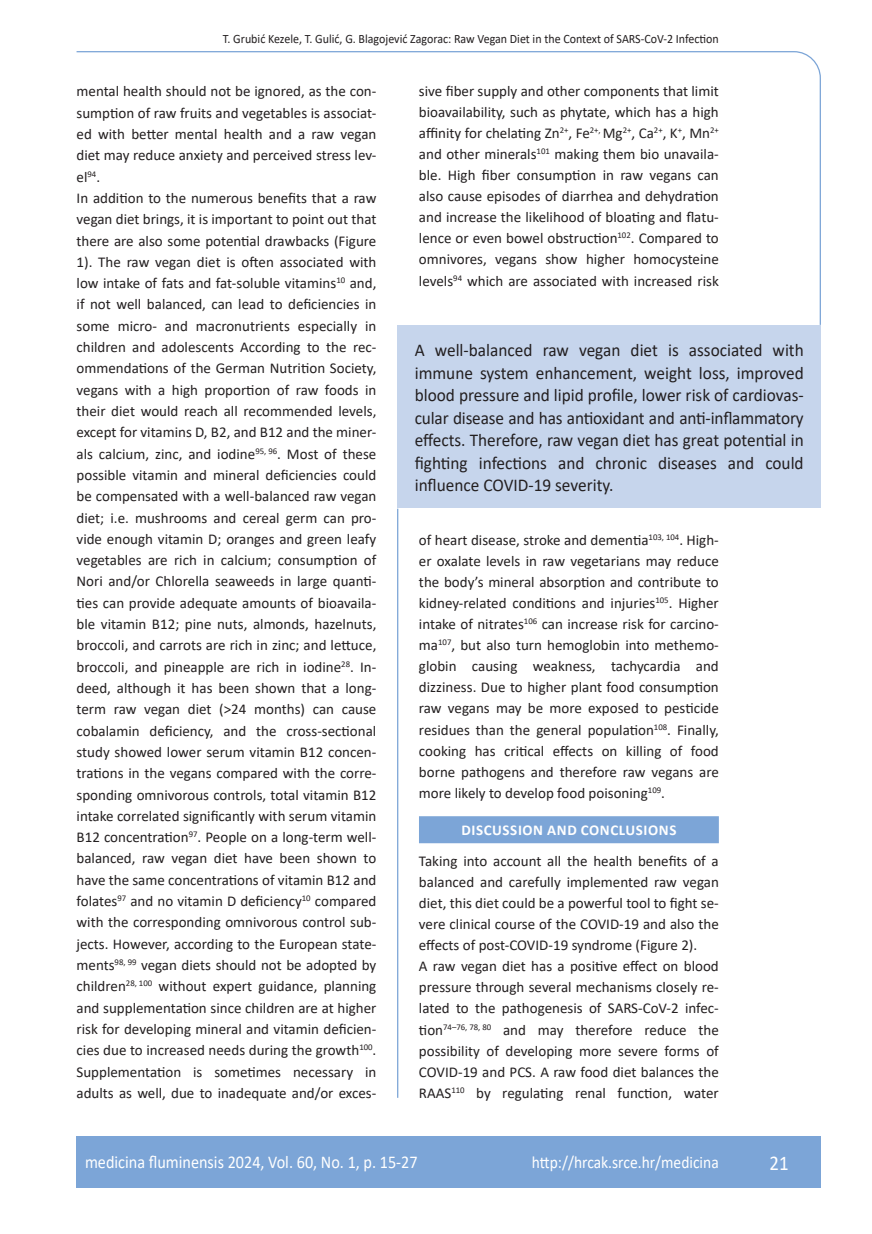
<style>
.page{position:relative;width:872px;height:1234px;background:#fff}
.page>*{position:absolute;margin:0;border:0;box-sizing:border-box;transform-origin:0 0}
.t1{font:21px "Calibri";color:#fff;scale:.9 1}
.anterfile{font:18px/22.5px "Calibri";color:#231f20;text-align:justify;scale:.96 1}
.t2{font:18px "Calibri";color:#fff;scale:.9 1}
.t3{font:17.25px "Calibri";color:#fff;scale:.9 1}
.osnovni_tekst{font:15px/21.3px "Calibri";color:#231f20;text-align:justify}
.naslov_ruler{font:700 15px "Calibri";letter-spacing:.04em;color:#fff}
.glava{font:12.75px "Calibri";color:#231f20;scale:.94 1}
</style>
<div class="page">
<svg style="left:76px;top:51px;width:745px;height:275px"></svg>
<hr style="left:397px;top:508px;width:1px;height:589px;background:#7ca5d7">
<div style="left:77px;top:1135px;width:744px;height:51px;background:#7ca5d7"></div>
<div style="left:398px;top:325px;width:423px;height:183px;background:#c6d5ec"></div>
<div style="left:419px;top:816px;width:300px;height:27px;background:#7ca5d7"></div>
<p class="glava" style="left:223px;top:29px;width:529px">T. Grubić Kezele, T. Gulić, G. Blagojević Zagorac: Raw Vegan Diet in the Context of SARS-CoV-2 Infection</p>
<p class="osnovni_tekst" style="left:77px;top:80px;width:301px">mental health should not be ignored, as the con&shy;sumption of raw fruits and vegetables is associat&shy;ed with better mental health and a raw vegan diet may reduce anxiety and perceived stress lev&shy;el<sup>94</sup>.</p>
<p class="osnovni_tekst" style="left:77px;top:187px;width:301px">In addition to the numerous benefits that a raw vegan diet brings, it is important to point out that there are also some potential drawbacks (Figure 1). The raw vegan diet is often associated with low intake of fats and fat-soluble vitamins<sup>10</sup> and, if not well balanced, can lead to deficiencies in some micro- and macronutrients especially in children and adolescents According to the rec&shy;ommendations of the German Nutrition Society, vegans with a high proportion of raw foods in their diet would reach all recommended levels, except for vitamins D, B2, and B12 and the miner&shy;als calcium, zinc, and iodine<sup>95,</sup> <sup>96</sup>. Most of these possible vitamin and mineral deficiencies could be compensated with a well-balanced raw vegan diet; i.e. mushrooms and cereal germ can pro&shy;vide enough vitamin D; oranges and green leafy vegetables are rich in calcium; consumption of Nori and/or Chlorella seaweeds in large quanti&shy;ties can provide adequate amounts of bioavaila&shy;ble vitamin B12; pine nuts, almonds, hazelnuts, broccoli, and carrots are rich in zinc; and lettuce, broccoli, and pineapple are rich in iodine<sup>28</sup>. In&shy;deed, although it has been shown that a long&shy;term raw vegan diet (&gt;24 months) can cause cobalamin deficiency, and the cross-sectional study showed lower serum vitamin B12 concen&shy;trations in the vegans compared with the corre&shy;sponding omnivorous controls, total vitamin B12 intake correlated significantly with serum vitamin B12 concentration<sup>97</sup>. People on a long-term well&shy;balanced, raw vegan diet have been shown to have the same concentrations of vitamin B12 and folates<sup>97</sup> and no vitamin D deficiency<sup>10</sup> compared with the corresponding omnivorous control sub&shy;jects. However, according to the European state&shy;ments<sup>98,</sup> <sup>99</sup> vegan diets should not be adopted by children<sup>28,</sup> <sup>100</sup> without expert guidance, planning and supplementation since children are at higher risk for developing mineral and vitamin deficien&shy;cies due to increased needs during the growth<sup>100</sup>.<br>Supplementation is sometimes necessary in adults as well, due to inadequate and/or exces-</p>
<p class="osnovni_tekst" style="left:419px;top:80px;width:301px">sive fiber supply and other components that limit bioavailability, such as phytate, which has a high affinity for chelating Zn<sup>2+</sup>, Fe<sup>2+,</sup> Mg<sup>2+</sup>, Ca<sup>2+</sup>, K<sup>+</sup>, Mn<sup>2+ </sup>and other minerals<sup>101</sup> making them bio unavaila&shy;ble. High fiber consumption in raw vegans can also cause episodes of diarrhea and dehydration and increase the likelihood of bloating and flatu&shy;lence or even bowel obstruction<sup>102</sup>. Compared to omnivores, vegans show higher homocysteine levels<sup>94</sup> which are associated with increased risk</p>
<p class="anterfile" style="left:415px;top:338px;width:407px">A well-balanced raw vegan diet is associated with immune system enhancement, weight loss, improved blood pressure and lipid profile, lower risk of cardiovas&shy;cular disease and has antioxidant and anti-inflammatory effects. Therefore, raw vegan diet has great potential in fighting infections and chronic diseases and could influence COVID-19 severity.</p>
<p class="osnovni_tekst" style="left:419px;top:528px;width:301px">of heart disease, stroke and dementia<sup>103,</sup> <sup>104</sup>. High&shy;er oxalate levels in raw vegetarians may reduce the body’s mineral absorption and contribute to kidney-related conditions and injuries<sup>105</sup>. Higher intake of nitrates<sup>106</sup> can increase risk for carcino&shy;ma<sup>107</sup>, but also turn hemoglobin into methemo&shy;globin causing weakness, tachycardia and dizziness. Due to higher plant food consumption raw vegans may be more exposed to pesticide residues than the general population<sup>108</sup>. Finally, cooking has critical effects on killing of food borne pathogens and therefore raw vegans are more likely to develop food poisoning<sup>109</sup>.</p>
<p class="naslov_ruler" style="left:461px;top:819px;width:216px">DISCUSSION AND CONCLUSIONS</p>
<p class="osnovni_tekst" style="left:419px;top:849px;width:301px">Taking into account all the health benefits of a balanced and carefully implemented raw vegan diet, this diet could be a powerful tool to fight se&shy;vere clinical course of the COVID-19 and also the effects of post-COVID-19 syndrome (Figure 2).</p>
<p class="osnovni_tekst" style="left:419px;top:955px;width:301px">A raw vegan diet has a positive effect on blood pressure through several mechanisms closely re&shy;lated to the pathogenesis of SARS-CoV-2 infec&shy;tion<sup>74–76,</sup> <sup>78,</sup> <sup>80</sup> and may therefore reduce the possibility of developing more severe forms of COVID-19 and PCS. A raw food diet balances the RAAS<sup>110</sup> by regulating renal function, water</p>
<p class="t2" style="left:85px;top:1149px;width:371px">medicina fluminensis 2024, Vol. 60, No. 1, p. 15-27</p>
<p class="t3" style="left:532px;top:1150px;width:209px">http://hrcak.srce.hr/medicina</p>
<p class="t1" style="left:769px;top:1147px;width:23px">21</p>
</div>
